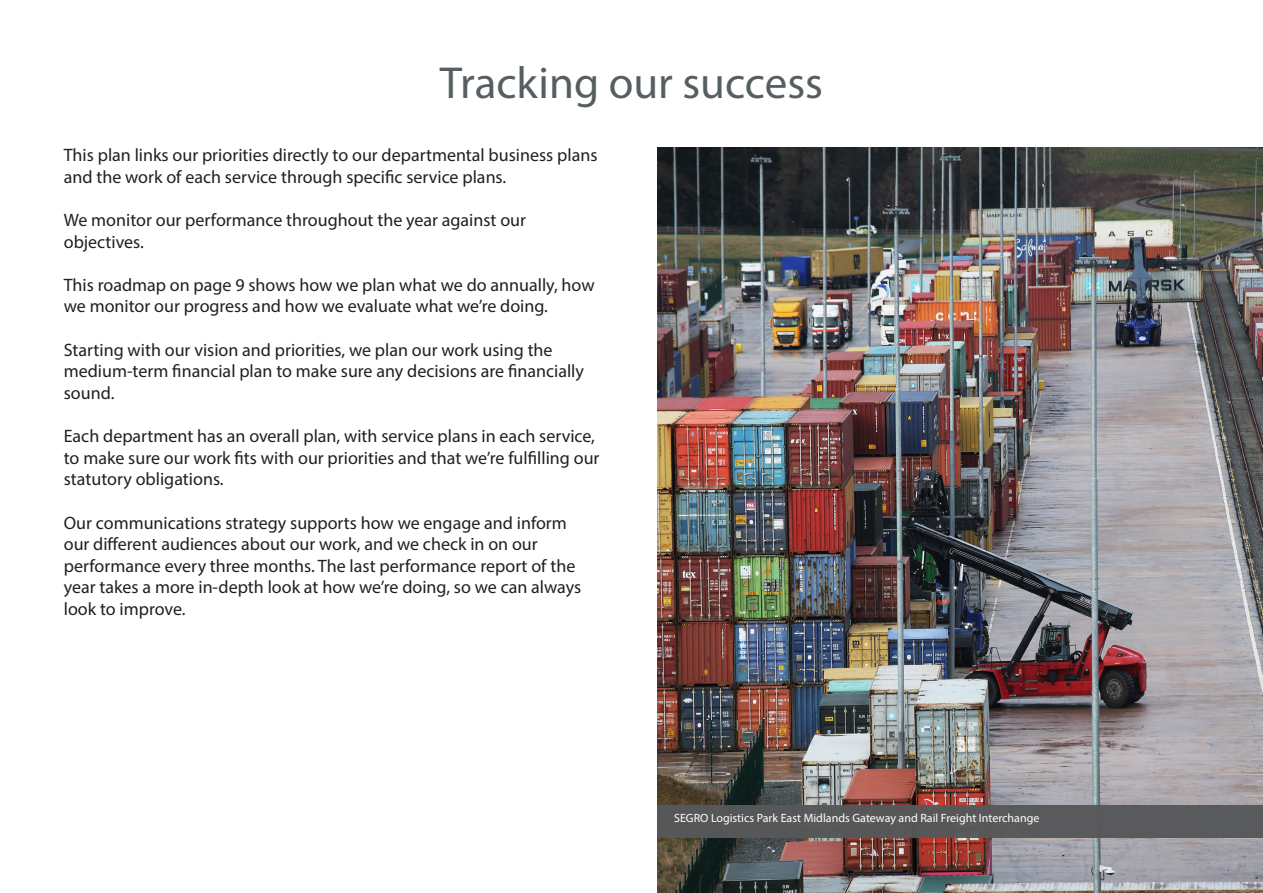
<style>
.page{position:relative;width:1263px;height:893px;background:#fff}
.page>*{position:absolute;margin:0;border:0;box-sizing:border-box;transform-origin:0 0}
.t1{font:45px "Myriad Pro";color:#575e61}
.t2{font:18px/21.6px "Myriad Pro";color:#231f20}
.t3{font:12px "Myriad Pro";color:#fff}
</style>
<div class="page">
<img style="left:657px;top:148px;width:606px;height:745px">
<div style="left:657px;top:805px;width:606px;height:33px;background:#57585a"></div>
<p class="t1" style="left:440px;top:55px;width:385px">Tracking our success</p>
<p class="t2" style="left:64px;top:144px;width:535px">This plan links our priorities directly to our departmental business plans and the work of each service through specific service plans.</p>
<p class="t2" style="left:64px;top:209px;width:464px">We monitor our performance throughout the year against our objectives.</p>
<p class="t2" style="left:64px;top:274px;width:532px">This roadmap on page 9 shows how we plan what we do annually, how we monitor our progress and how we evaluate what we’re doing.</p>
<p class="t2" style="left:64px;top:339px;width:522px">Starting with our vision and priorities, we plan our work using the medium-term financial plan to make sure any decisions are financially sound.</p>
<p class="t2" style="left:64px;top:425px;width:537px">Each department has an overall plan, with service plans in each service, to make sure our work fits with our priorities and that we’re fulfilling our statutory obligations.</p>
<p class="t2" style="left:64px;top:511px;width:519px">Our communications strategy supports how we engage and inform our different audiences about our work, and we check in on our performance every three months. The last performance report of the year takes a more in-depth look at how we’re doing, so we can always look to improve.</p>
<p class="t3" style="left:674px;top:811px;width:367px">SEGRO Logistics Park East Midlands Gateway and Rail Freight Interchange</p>
</div>
